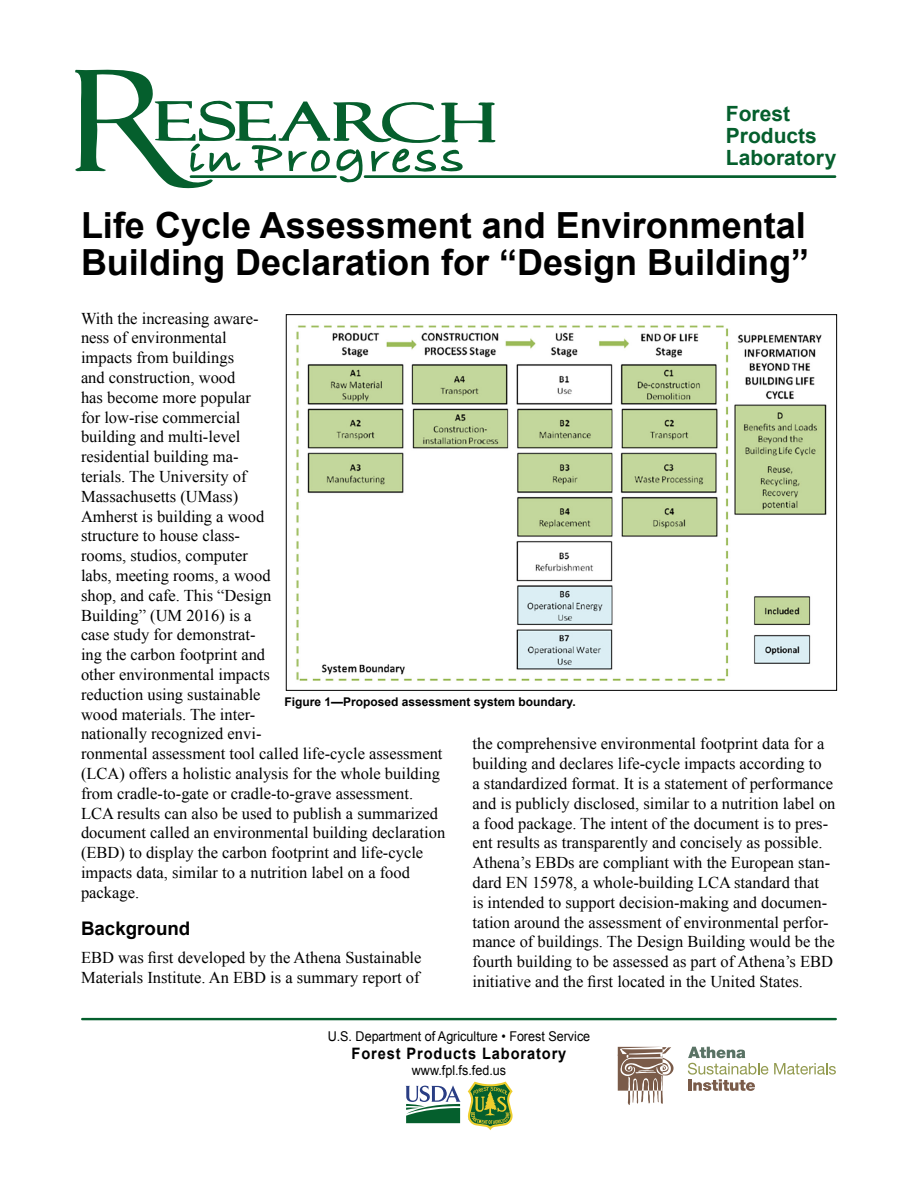
<style>
.page{position:relative;width:918px;height:1188px;background:#fff}
.page>*{position:absolute;margin:0;border:0;box-sizing:border-box;transform-origin:0 0}
.t1{font:700 36px/37.5px "Arial";color:#000}
.t2{font:700 21px/21.9px "Arial";color:#055f2d}
.heading_1{font:700 18.75px "Arial";color:#000}
.body{font:16.5px/19.8px "Times New Roman";color:#000}
.t3{font:700 15.75px "Arial";letter-spacing:.06em;color:#000;scale:.93 1}
.t4{font:13.5px "Arial";color:#000;scale:.93 1}
.Paragraph_Style_1{font:700 12px "Arial";color:#000}
</style>
<div class="page">
<hr style="left:82px;top:1018px;width:754px;height:2px;background:#055f2d">
<svg style="left:406px;top:1085px;width:55px;height:38px"></svg>
<svg style="left:468px;top:1082px;width:45px;height:48px"></svg>
<svg style="left:75px;top:69px;width:421px;height:120px"></svg>
<hr style="left:191px;top:175px;width:145px;height:3px;background:#055f2d">
<hr style="left:365px;top:175px;width:470px;height:3px;background:#055f2d">
<svg style="left:618px;top:1047px;width:56px;height:58px"></svg>
<svg style="left:774px;top:1063px;width:62px;height:12px"></svg>
<svg style="left:688px;top:1047px;width:80px;height:44px"></svg>
<img style="left:296px;top:325px;width:531px;height:356px">
<p class="t2" style="left:726px;top:104px;width:112px">Forest<br>Products<br>Laboratory</p>
<p class="t1" style="left:81px;top:208px;width:730px">Life Cycle Assessment and Environmental<br>Building Declaration for “Design Building”</p>
<p class="body" style="left:81px;top:308px;width:366px">With the increasing aware-<br>ness of environmental<br>impacts from buildings<br>and construction, wood<br>has become more popular<br>for low-rise commercial<br>building and multi-level<br>residential building ma-<br>terials. The University of<br>Massachusetts (UMass)<br>Amherst is building a wood<br>structure to house class-<br>rooms, studios, computer<br>labs, meeting rooms, a wood<br>shop, and cafe. This “Design<br>Building” (UM 2016) is a<br>case study for demonstrat-<br>ing the carbon footprint and<br>other environmental impacts<br>reduction using sustainable<br>wood materials. The inter-<br>nationally recognized envi-<br>ronmental assessment tool called life-cycle assessment (LCA) offers a holistic analysis for the whole building from cradle-to-gate or cradle-to-grave assessment.<br>LCA results can also be used to publish a summarized document called an environmental building declaration (EBD) to display the carbon footprint and life-cycle impacts data, similar to a nutrition label on a food package.</p>
<p class="heading_1" style="left:81px;top:916px;width:111px">Background</p>
<p class="body" style="left:81px;top:947px;width:342px">EBD was first developed by the Athena Sustainable<br>Materials Institute. An EBD is a summary report of</p>
<p class="Paragraph_Style_1" style="left:285px;top:694px;width:293px">Figure 1—Proposed assessment system boundary.</p>
<p class="body" style="left:472px;top:734px;width:364px">the comprehensive environmental footprint data for a building and declares life-cycle impacts according to<br>a standardized format. It is a statement of performance and is publicly disclosed, similar to a nutrition label on a food package. The intent of the document is to pres&shy;ent results as transparently and concisely as possible.<br>Athena’s EBDs are compliant with the European stan&shy;dard EN 15978, a whole-building LCA standard that<br>is intended to support decision-making and documen&shy;tation around the assessment of environmental perfor&shy;mance of buildings. The Design Building would be the fourth building to be assessed as part of Athena’s EBD initiative and the first located in the United States.</p>
<p class="t4" style="left:328px;top:1027px;width:284px">U.S. Department of Agriculture • Forest Service</p>
<p class="t3" style="left:352px;top:1043px;width:233px">Forest Products Laboratory</p>
<p class="t4" style="left:412px;top:1062px;width:103px">www.fpl.fs.fed.us</p>
</div>
